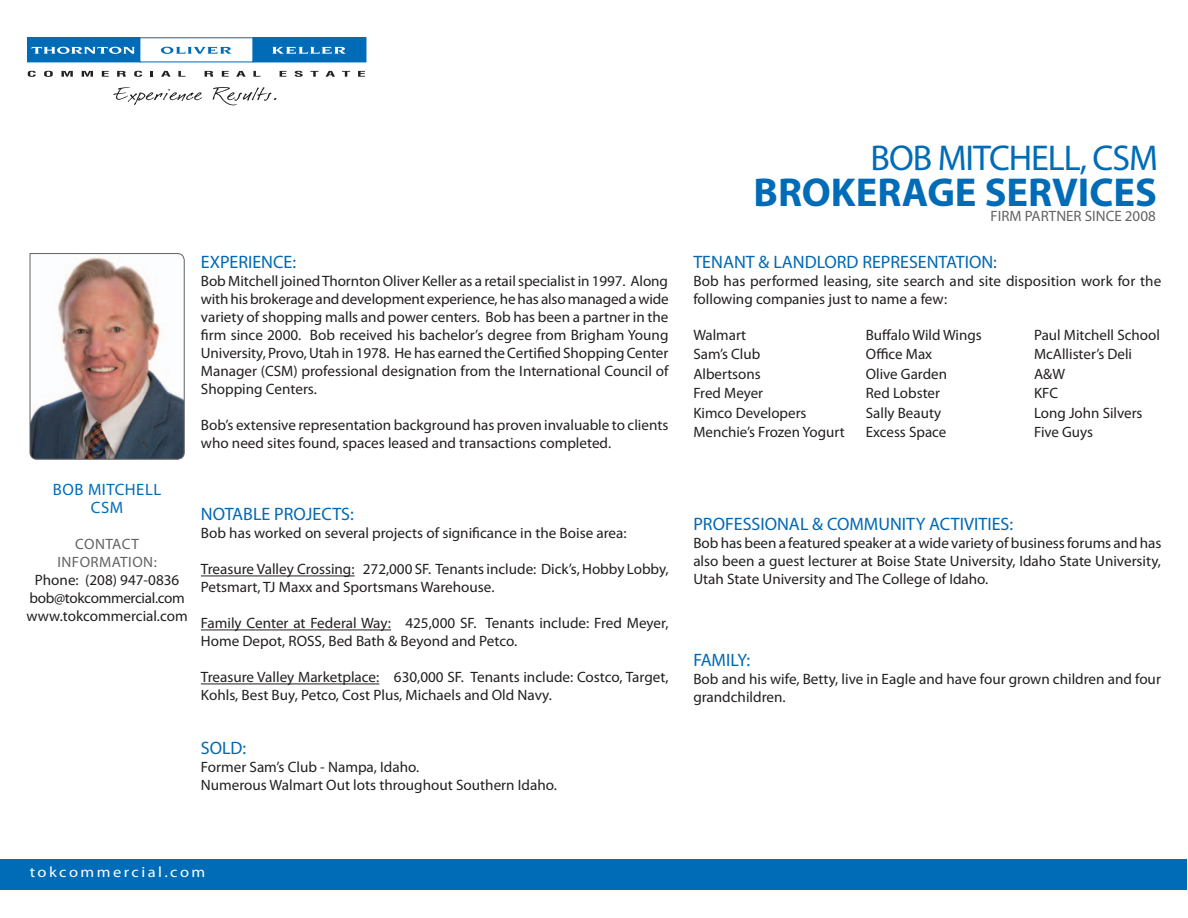
<style>
.page{position:relative;width:1188px;height:918px;background:#fff}
.page>*{position:absolute;margin:0;border:0;box-sizing:border-box;transform-origin:0 0}
.t1{font:700 40.5px "Myriad Pro";color:#006cb7}
.t2{font:36px "Myriad Pro";letter-spacing:-.03em;color:#006cb7}
.t3{font:18px "Myriad Pro";color:#0168b3}
.t4{font:16.5px/18px "Myriad Pro";letter-spacing:.03em;color:#006cb7;text-align:center}
.t5{font:15px/18px "Myriad Pro";color:#231f20}
.t6{font:15px "Myriad Pro";color:#636366}
.t7{font:15px/18px "Myriad Pro";letter-spacing:.03em;color:#636366;text-align:center}
.t8{font:14.85px "Myriad Pro";letter-spacing:.15em;color:#fff;scale:1.11 1}
</style>
<div class="page">
<div style="left:1px;top:859px;width:1186px;height:31px;background:#006bb6"></div>
<svg style="left:28px;top:71px;width:8px;height:6px"></svg>
<svg style="left:44px;top:71px;width:9px;height:6px"></svg>
<svg style="left:61px;top:71px;width:12px;height:6px"></svg>
<svg style="left:82px;top:71px;width:11px;height:6px"></svg>
<svg style="left:102px;top:71px;width:7px;height:6px"></svg>
<svg style="left:117px;top:71px;width:9px;height:6px"></svg>
<svg style="left:134px;top:71px;width:8px;height:6px"></svg>
<svg style="left:151px;top:71px;width:2px;height:6px"></svg>
<svg style="left:161px;top:71px;width:10px;height:6px"></svg>
<svg style="left:178px;top:71px;width:7px;height:6px"></svg>
<svg style="left:205px;top:71px;width:8px;height:6px"></svg>
<svg style="left:222px;top:71px;width:7px;height:6px"></svg>
<svg style="left:236px;top:71px;width:10px;height:6px"></svg>
<svg style="left:253px;top:71px;width:7px;height:6px"></svg>
<svg style="left:280px;top:71px;width:7px;height:6px"></svg>
<svg style="left:295px;top:71px;width:8px;height:6px"></svg>
<svg style="left:310px;top:71px;width:9px;height:6px"></svg>
<svg style="left:326px;top:71px;width:9px;height:6px"></svg>
<svg style="left:342px;top:71px;width:8px;height:6px"></svg>
<svg style="left:358px;top:71px;width:7px;height:6px"></svg>
<div style="left:27px;top:38px;width:113px;height:24px;background:#006bb6"></div>
<div style="left:253px;top:38px;width:113px;height:24px;background:#006bb6"></div>
<svg style="left:32px;top:47px;width:103px;height:7px"></svg>
<svg style="left:161px;top:47px;width:71px;height:7px"></svg>
<svg style="left:272px;top:47px;width:74px;height:7px"></svg>
<svg style="left:113px;top:87px;width:89px;height:18px"></svg>
<svg style="left:213px;top:87px;width:63px;height:18px"></svg>
<hr style="left:201px;top:576px;width:154px;height:1px;background:#231f20">
<hr style="left:201px;top:630px;width:190px;height:1px;background:#231f20">
<hr style="left:201px;top:684px;width:178px;height:1px;background:#231f20">
<img style="left:29px;top:253px;width:156px;height:207px">
<p class="t4" style="left:53px;top:480px;width:110px">BOB MITCHELL<br>CSM</p>
<p class="t7" style="left:57px;top:535px;width:101px">CONTACT<br>INFORMATION:</p>
<p class="t5" style="left:27px;top:571px;width:163px;text-align:center">Phone: (208) 947-0836 bob@tokcommercial.com www.tokcommercial.com</p>
<p class="t3" style="left:201px;top:251px;width:97px">EXPERIENCE:</p>
<p class="t5" style="left:201px;top:272px;width:469px;text-align:justify">Bob Mitchell joined Thornton Oliver Keller as a retail specialist in 1997. Along with his brokerage and development experience, he has also managed a wide variety of shopping malls and power centers. Bob has been a partner in the firm since 2000. Bob received his bachelor’s degree from Brigham Young University, Provo, Utah in 1978. He has earned the Certified Shopping Center Manager (CSM) professional designation from the International Council of Shopping Centers.</p>
<p class="t5" style="left:201px;top:416px;width:469px">Bob’s extensive representation background has proven invaluable to clients who need sites found, spaces leased and transactions completed.</p>
<p class="t3" style="left:201px;top:503px;width:154px">NOTABLE PROJECTS:</p>
<p class="t5" style="left:201px;top:524px;width:427px">Bob has worked on several projects of significance in the Boise area:</p>
<p class="t5" style="left:201px;top:560px;width:469px">Treasure Valley Crossing: 272,000 SF. Tenants include: Dick’s, Hobby Lobby,<br>Petsmart, TJ Maxx and Sportsmans Warehouse.</p>
<p class="t5" style="left:201px;top:614px;width:469px">Family Center at Federal Way: 425,000 SF. Tenants include: Fred Meyer,<br>Home Depot, ROSS, Bed Bath &amp; Beyond and Petco.</p>
<p class="t5" style="left:201px;top:668px;width:469px">Treasure Valley Marketplace: 630,000 SF. Tenants include: Costco, Target,<br>Kohls, Best Buy, Petco, Cost Plus, Michaels and Old Navy.</p>
<p class="t3" style="left:201px;top:737px;width:47px">SOLD:</p>
<p class="t5" style="left:201px;top:758px;width:358px">Former Sam’s Club - Nampa, Idaho.<br>Numerous Walmart Out lots throughout Southern Idaho.</p>
<h2 class="t2" style="left:871px;top:136px;width:289px">BOB MITCHELL, CSM</h2>
<h1 class="t1" style="left:754px;top:166px;width:405px">BROKERAGE SERVICES</h1>
<p class="t6" style="left:991px;top:206px;width:167px">FIRM PARTNER SINCE 2008</p>
<p class="t3" style="left:693px;top:251px;width:305px">TENANT &amp; LANDLORD REPRESENTATION:</p>
<p class="t5" style="left:693px;top:272px;width:469px">Bob has performed leasing, site search and site disposition work for the following companies just to name a few:</p>
<p class="t5" style="left:693px;top:325px;width:153px;line-height:19.5px">Walmart<br>Sam’s Club<br>Albertsons<br>Fred Meyer<br>Kimco Developers<br>Menchie’s Frozen Yogurt</p>
<p class="t5" style="left:866px;top:325px;width:117px;line-height:19.5px">Buffalo Wild Wings<br>Office Max<br>Olive Garden<br>Red Lobster<br>Sally Beauty<br>Excess Space</p>
<p class="t5" style="left:1034px;top:325px;width:127px;line-height:19.5px">Paul Mitchell School<br>McAllister’s Deli<br>A&amp;W<br>KFC<br>Long John Silvers<br>Five Guys</p>
<p class="t3" style="left:693px;top:513px;width:321px">PROFESSIONAL &amp; COMMUNITY ACTIVITIES:</p>
<p class="t5" style="left:693px;top:534px;width:470px;text-align:justify">Bob has been a featured speaker at a wide variety of business forums and has also been a guest lecturer at Boise State University, Idaho State University, Utah State University and The College of Idaho.</p>
<p class="t3" style="left:693px;top:648px;width:58px">FAMILY:</p>
<p class="t5" style="left:693px;top:669px;width:469px">Bob and his wife, Betty, live in Eagle and have four grown children and four grandchildren.</p>
<p class="t8" style="left:30px;top:863px;width:160px">tokcommercial.com</p>
</div>
